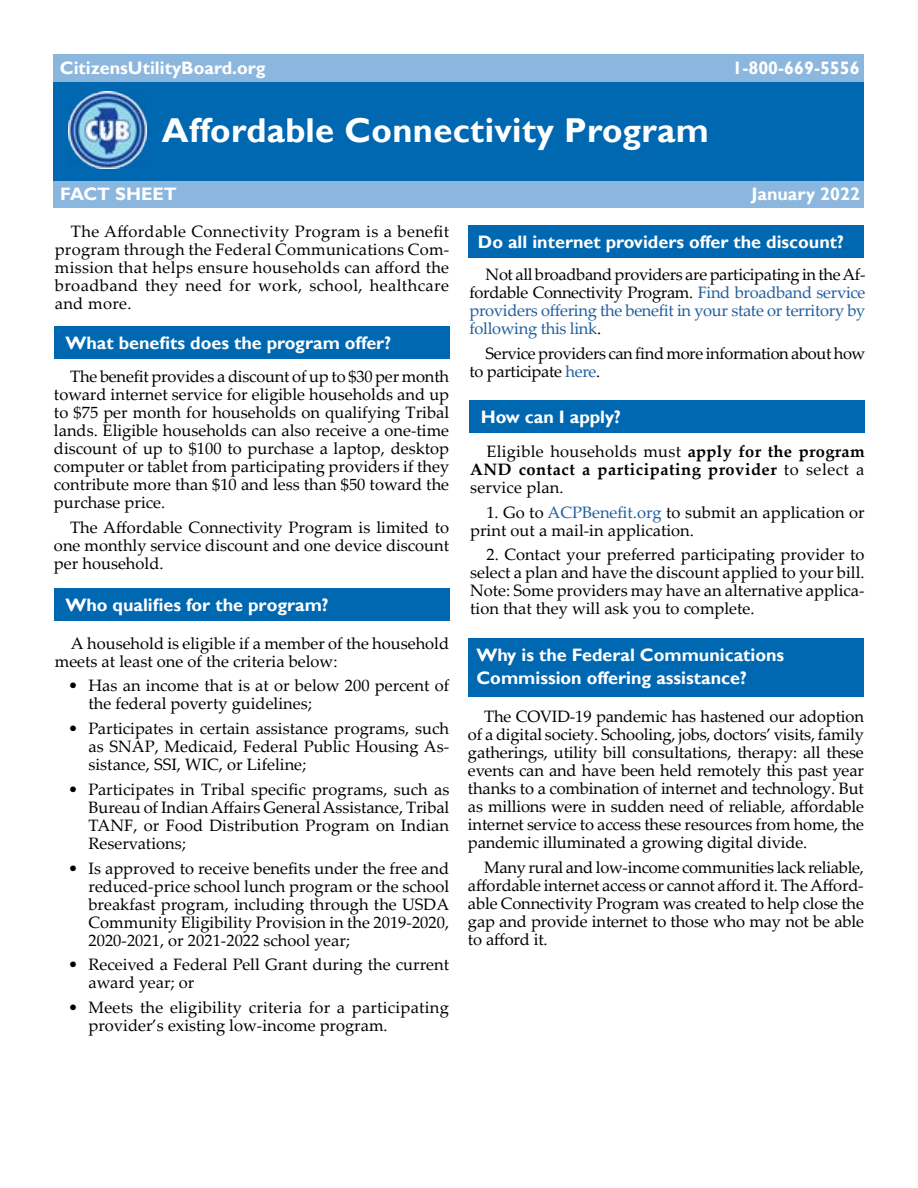
<style>
.page{position:relative;width:918px;height:1188px;background:#fff}
.page>*{position:absolute;margin:0;border:0;box-sizing:border-box;transform-origin:0 0}
.t1{font:700 34.5px "Gill Sans";letter-spacing:.01em;color:#fff}
.t2{font:700 18px/22.5px "Gill Sans";color:#fff}
.t3{font:16.5px/18px "Palatino Linotype";color:#000;text-align:justify}
.t4{font:16.5px/18px "Palatino Linotype";letter-spacing:-.02em;color:#215e9e;text-align:justify}
.t5{font:700 16.5px/18px "Palatino Linotype";letter-spacing:.03em;color:#000;text-align:justify}
.t6{font:16.5px/18px "Palatino Linotype";letter-spacing:-.025em;color:#000}
.s1{color:#000}
.s2{color:#215e9e}
.s3{font-weight:400}
</style>
<div class="page">
<div style="left:54px;top:81px;width:810px;height:100px;background:#0067b1"></div>
<div style="left:54px;top:181px;width:810px;height:27px;background:#8bb7df"></div>
<div style="left:54px;top:54px;width:810px;height:27px;background:#8bb7df"></div>
<img style="left:69px;top:91px;width:78px;height:78px">
<div style="left:54px;top:326px;width:396px;height:33px;background:#0067b1"></div>
<div style="left:468px;top:638px;width:396px;height:58px;background:#0067b1"></div>
<div style="left:54px;top:588px;width:396px;height:33px;background:#0067b1"></div>
<div style="left:469px;top:400px;width:396px;height:33px;background:#0067b1"></div>
<div style="left:468px;top:225px;width:396px;height:33px;background:#0067b1"></div>
<p class="t2" style="left:60px;top:57px;width:207px">CitizensUtilityBoard.org</p>
<p class="t2" style="left:733px;top:57px;width:129px">1-800-669-5556</p>
<h1 class="t1" style="left:162px;top:109px;width:549px">Affordable Connectivity Program</h1>
<p class="t2" style="left:60px;top:183px;width:118px">FACT SHEET</p>
<p class="t2" style="left:751px;top:183px;width:110px">January 2022</p>
<p class="t3" style="left:55px;top:222px;width:396px;text-indent:16px">The Affordable Connectivity Program is a benefit program through the Federal Communications Com&shy;mission that helps ensure households can afford the broadband they need for work, school, healthcare and more.</p>
<p class="t2" style="left:65px;top:332px;width:327px">What benefits does the program offer?</p>
<p class="t3" style="left:54px;top:367px;width:397px;text-indent:16px">The benefit provides a discount of up to $30 per month toward internet service for eligible households and up to $75 per month for households on qualifying Tribal lands. Eligible households can also receive a one-time discount of up to $100 to purchase a laptop, desktop computer or tablet from participating providers if they contribute more than $10 and less than $50 toward the purchase price.</p>
<p class="t3" style="left:54px;top:518px;width:397px;text-indent:16px">The Affordable Connectivity Program is limited to one monthly service discount and one device discount per household.</p>
<p class="t2" style="left:65px;top:594px;width:265px">Who qualifies for the program?</p>
<p class="t3" style="left:55px;top:633px;width:396px;text-indent:16px">A household is eligible if a member of the household meets at least one of the criteria below:</p>
<p class="t3" style="left:89px;top:676px;width:362px;text-indent:-20px">• Has an income that is at or below 200 percent of the federal poverty guidelines;</p>
<p class="t3" style="left:89px;top:719px;width:362px;text-indent:-20px">• Participates in certain assistance programs, such as SNAP, Medicaid, Federal Public Housing As&shy;sistance, SSI, WIC, or Lifeline;</p>
<p class="t3" style="left:89px;top:780px;width:362px;text-indent:-20px">• Participates in Tribal specific programs, such as Bureau of Indian Affairs General Assistance, Tribal TANF, or Food Distribution Program on Indian Reservations;</p>
<p class="t3" style="left:89px;top:858px;width:362px;text-indent:-20px">• Is approved to receive benefits under the free and reduced-price school lunch program or the school breakfast program, including through the USDA Community Eligibility Provision in the 2019-2020, 2020-2021, or 2021-2022 school year;</p>
<p class="t3" style="left:89px;top:955px;width:362px;text-indent:-20px">• Received a Federal Pell Grant during the current award year; or</p>
<p class="t3" style="left:89px;top:998px;width:362px;text-indent:-20px">• Meets the eligibility criteria for a participating provider’s existing low-income program.</p>
<p class="t2" style="left:478px;top:231px;width:368px">Do all internet providers offer the discount?</p>
<p class="t4" style="left:469px;top:265px;width:398px;text-indent:16px"><span class="s1">Not all broadband providers are participating in the Af&shy;fordable Connectivity Program.</span> Find broadband service providers offering the benefit in your state or territory by following this link<span class="s1">.</span></p>
<p class="t6" style="left:469px;top:344px;width:397px;text-indent:16px">Service providers can find more information about how to participate <span class="s2">here</span>.</p>
<p class="t2" style="left:481px;top:406px;width:142px">How can I apply?</p>
<p class="t5" style="left:470px;top:442px;width:396px;text-indent:16px"><span class="s3">Eligible households must</span> apply for the program AND contact a participating provider <span class="s3">to select a service plan.</span></p>
<p class="t3" style="left:470px;top:502px;width:396px;text-indent:16px">1. Go to <span class="s2">ACPBenefit.org</span> to submit an application or print out a mail-in application.</p>
<p class="t3" style="left:470px;top:545px;width:396px;text-indent:16px">2. Contact your preferred participating provider to select a plan and have the discount applied to your bill.<br>Note: Some providers may have an alternative applica&shy;tion that they will ask you to complete.</p>
<p class="t2" style="left:476px;top:644px;width:309px">Why is the Federal Communications<br>Commission offering assistance?</p>
<p class="t3" style="left:468px;top:707px;width:398px;text-indent:16px">The COVID-19 pandemic has hastened our adoption of a digital society. Schooling, jobs, doctors’ visits, family gatherings, utility bill consultations, therapy: all these events can and have been held remotely this past year thanks to a combination of internet and technology. But as millions were in sudden need of reliable, affordable internet service to access these resources from home, the pandemic illuminated a growing digital divide.</p>
<p class="t3" style="left:468px;top:858px;width:398px;text-indent:16px">Many rural and low-income communities lack reliable, affordable internet access or cannot afford it. The Afford&shy;able Connectivity Program was created to help close the gap and provide internet to those who may not be able to afford it.</p>
</div>
